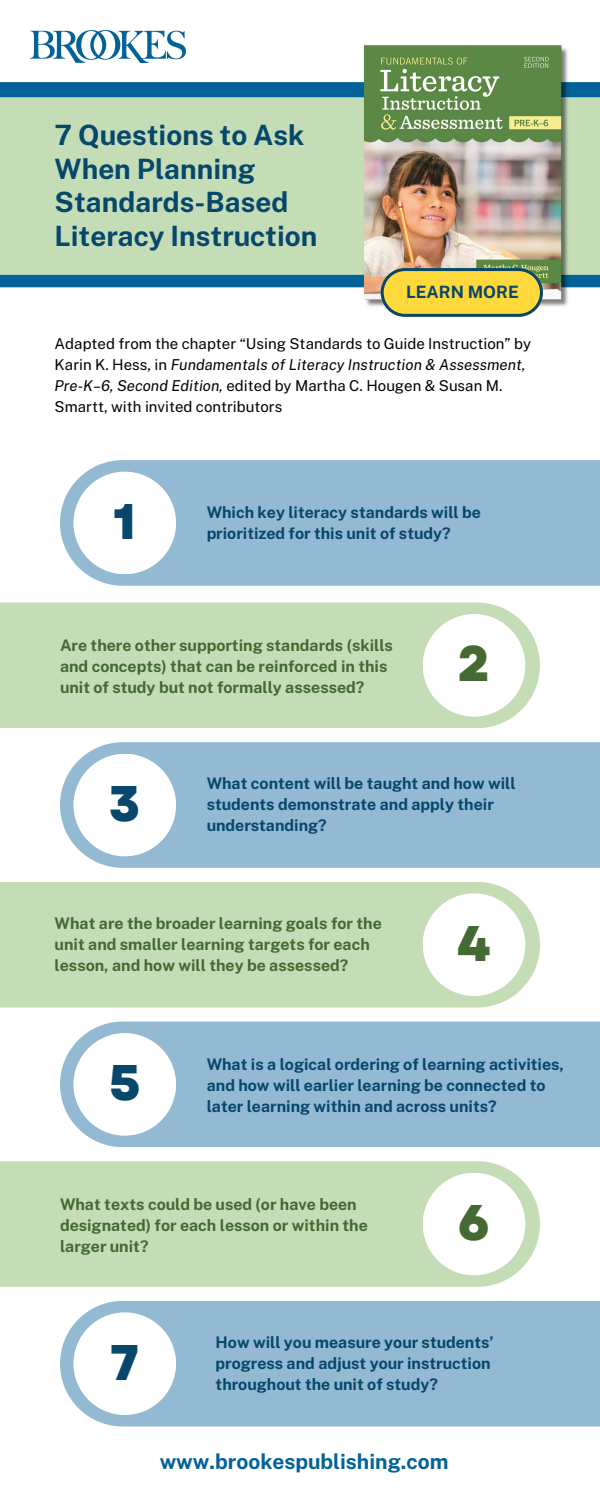
<style>
.page{position:relative;width:600px;height:1500px;background:#fff}
.page>*{position:absolute;margin:0;border:0;box-sizing:border-box;transform-origin:0 0}
.t1{font:800 50px "Garet";color:#07476b}
.t2{font:800 50px "Garet";color:#456932}
.t3{font:700 28px/33.8px "Public Sans";color:#07476b}
.t4{font:700 21px "Public Sans";color:#036297}
.t5{font:700 17px "Public Sans";color:#07476b}
.t6{font:700 16px/21px "Public Sans";color:#07476b}
.t7{font:700 16px/21px "Public Sans";color:#456932}
.t8{font:15px/21px "Public Sans";color:#000}
.s1{font-style:italic}
</style>
<div class="page">
<div style="left:60px;top:460px;width:540px;height:126px;background:#94b9d2"></div>
<div style="left:0;top:603px;width:540px;height:125px;background:#c4ddb7"></div>
<div style="left:60px;top:742px;width:540px;height:126px;background:#94b9d2"></div>
<div style="left:0;top:882px;width:540px;height:126px;background:#c4ddb7"></div>
<div style="left:60px;top:1022px;width:540px;height:125px;background:#94b9d2"></div>
<div style="left:0;top:1161px;width:540px;height:126px;background:#c4ddb7"></div>
<div style="left:60px;top:1301px;width:540px;height:126px;background:#94b9d2"></div>
<div style="left:73px;top:472px;width:103px;height:102px;background:#fff;border-radius:50%"></div>
<div style="left:423px;top:614px;width:102px;height:103px;background:#fff;border-radius:50%"></div>
<div style="left:423px;top:893px;width:102px;height:103px;background:#fff;border-radius:50%"></div>
<div style="left:73px;top:754px;width:103px;height:102px;background:#fff;border-radius:50%"></div>
<div style="left:73px;top:1033px;width:103px;height:103px;background:#fff;border-radius:50%"></div>
<div style="left:73px;top:1312px;width:103px;height:103px;background:#fff;border-radius:50%"></div>
<div style="left:423px;top:1173px;width:102px;height:102px;background:#fff;border-radius:50%"></div>
<div style="left:0;top:82px;width:600px;height:205px;background:#036297"></div>
<div style="left:0;top:97px;width:600px;height:178px;background:#c4ddb7"></div>
<img style="left:363px;top:45px;width:207px;height:262px">
<svg style="left:381px;top:268px;width:162px;height:49px"></svg>
<img style="left:31px;top:30px;width:154px;height:32px">
<h4 class="t3" style="left:55px;top:118px;width:264px">7 Questions to Ask<br>When Planning<br>Standards-Based<br>Literacy Instruction</h4>
<p class="t5" style="left:406px;top:282px;width:114px">LEARN MORE</p>
<h4 class="t8" style="left:55px;top:333px;width:478px">Adapted from the chapter “Using Standards to Guide Instruction” by Karin K. Hess, in <span class="s1">Fundamentals of Literacy Instruction &amp; Assessment, Pre-K–6, Second Edition,</span> edited by Martha C. Hougen &amp; Susan M.<br>Smartt, with invited contributors</h4>
<h1 class="t1" style="left:114px;top:486px;width:24px">1</h1>
<p class="t6" style="left:207px;top:501px;width:276px">Which key literacy standards will be prioritized for this unit of study?</p>
<h4 class="t7" style="left:60px;top:635px;width:334px">Are there other supporting standards (skills and concepts) that can be reinforced in this unit of study but not formally assessed?</h4>
<h3 class="t2" style="left:458px;top:628px;width:34px">2</h3>
<h4 class="t1" style="left:109px;top:768px;width:33px">3</h4>
<p class="t6" style="left:207px;top:773px;width:310px">What content will be taught and how will students demonstrate and apply their understanding?</p>
<p class="t7" style="left:55px;top:913px;width:329px">What are the broader learning goals for the unit and smaller learning targets for each lesson, and how will they be assessed?</p>
<h4 class="t2" style="left:457px;top:907px;width:35px">4</h4>
<p class="t1" style="left:109px;top:1047px;width:33px">5</p>
<h4 class="t6" style="left:207px;top:1053px;width:359px">What is a logical ordering of learning activities, and how will earlier learning be connected to later learning within and across units?</h4>
<h4 class="t7" style="left:60px;top:1194px;width:309px">What texts could be used (or have been designated) for each lesson or within the larger unit?</h4>
<p class="t2" style="left:458px;top:1187px;width:34px">6</p>
<p class="t1" style="left:110px;top:1326px;width:30px">7</p>
<p class="t6" style="left:216px;top:1332px;width:280px">How will you measure your students’ progress and adjust your instruction throughout the unit of study?</p>
<h2 class="t4" style="left:160px;top:1449px;width:290px">www.brookespublishing.com</h2>
</div>
